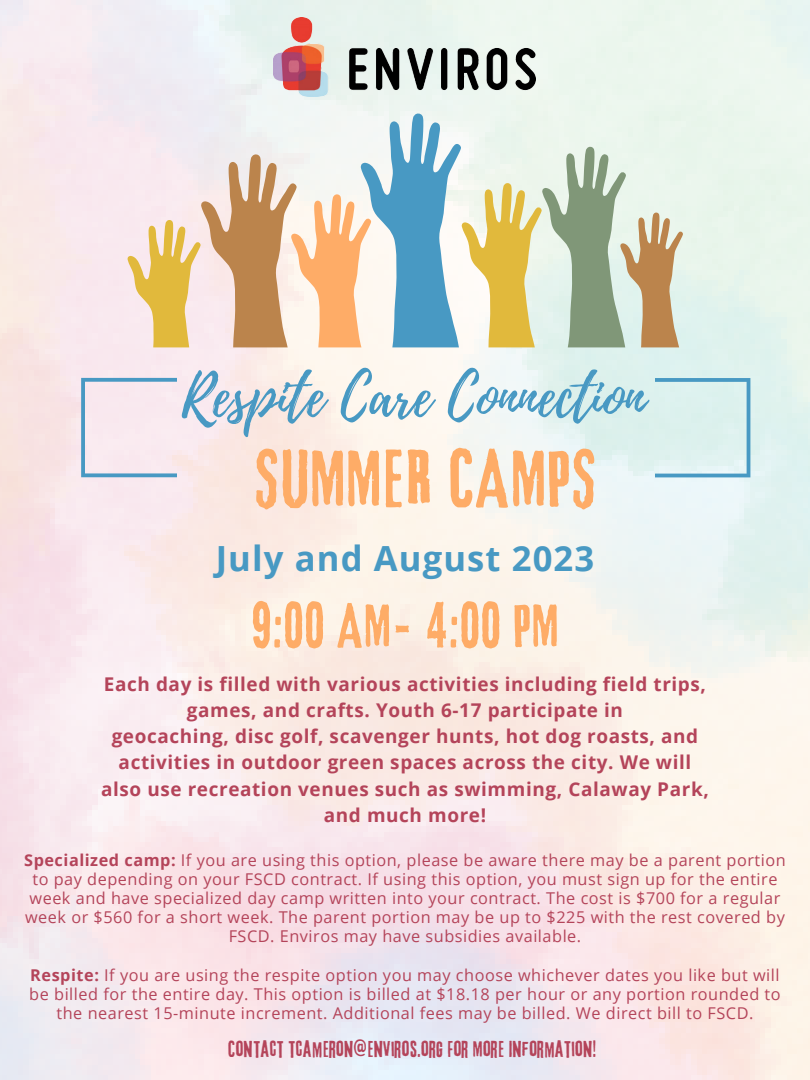
<style>
.page{position:relative;width:810px;height:1080px;background:#fff}
.page>*{position:absolute;margin:0;border:0;box-sizing:border-box;transform-origin:0 0}
.t1{font:76.19px "Lava Pro Rough";letter-spacing:.03em;color:#feac67}
.t2{font:57.88px "Lava Pro Rough";letter-spacing:.03em;color:#feac67}
.t3{font:57.5px "Playlist Script";color:#4899c3}
.t4{font:700 34.62px "Open Sans";letter-spacing:.03em;color:#4899c3}
.t5{font:21.12px "Lava Pro Rough";letter-spacing:.03em;color:#b4445a}
.t6{font:700 18.94px/26.2px "Open Sans";letter-spacing:.03em;color:#b4445a;text-align:center}
.t7{font:16.25px/19.2px "Open Sans";letter-spacing:.03em;color:#b4445a;text-align:center}
.s1{font-weight:700}
</style>
<div class="page">
<img style="left:0;top:0;width:810px;height:1080px">
<svg style="left:81px;top:378px;width:95px;height:99px;background:#e5e0ea"></svg>
<svg style="left:655px;top:378px;width:95px;height:99px;background:#cee8ea"></svg>
<img style="left:274px;top:18px;width:262px;height:78px">
<svg style="left:127px;top:113px;width:556px;height:234px"></svg>
<h3 class="t3" style="left:182px;top:355px;width:465px">Respite Care Connection</h3>
<h1 class="t1" style="left:256px;top:437px;width:342px">SUMMER CAMPS</h1>
<h3 class="t4" style="left:216px;top:534px;width:380px">July and August 2023</h3>
<h2 class="t2" style="left:252px;top:594px;width:308px">9:00 AM- 4:00 PM</h2>
<p class="t6" style="left:101px;top:670px;width:609px">Each day is filled with various activities including field trips, games, and crafts. Youth 6-17 participate in<br>geocaching, disc golf, scavenger hunts, hot dog roasts, and activities in outdoor green spaces across the city. We will also use recreation venues such as swimming, Calaway Park, and much more!</p>
<p class="t7" style="left:24px;top:850px;width:763px"><span class="s1">Specialized camp:</span> If you are using this option, please be aware there may be a parent portion to pay depending on your FSCD contract. If using this option, you must sign up for the entire week and have specialized day camp written into your contract. The cost is $700 for a regular week or $560 for a short week. The parent portion may be up to $225 with the rest covered by FSCD. Enviros may have subsidies available.</p>
<p class="t7" style="left:29px;top:965px;width:753px"><span class="s1">Respite:</span> If you are using the respite option you may choose whichever dates you like but will be billed for the entire day. This option is billed at $18.18 per hour or any portion rounded to the nearest 15-minute increment. Additional fees may be billed. We direct bill to FSCD.</p>
<p class="t5" style="left:228px;top:1037px;width:370px">CONTACT TCAMERON@ENVIROS.ORG FOR MORE INFORMATION!</p>
</div>
